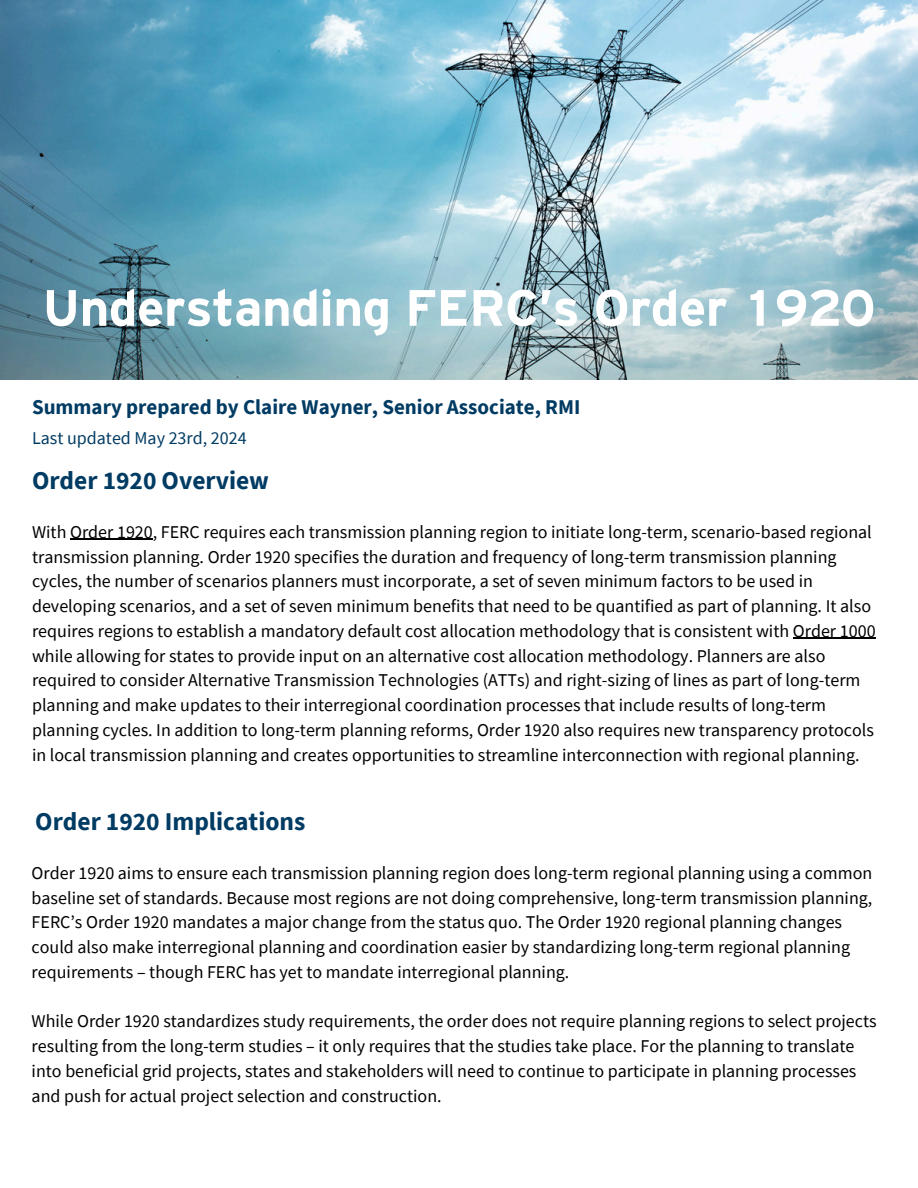
<style>
.page{position:relative;width:918px;height:1188px;background:#fff}
.page>*{position:absolute;margin:0;border:0;box-sizing:border-box;transform-origin:0 0}
.t1{font:700 51px "Interstate";letter-spacing:-.01em;color:#fff}
.t2{font:700 25.5px "Source Sans Pro";color:#003b63}
.t3{font:700 21px "Source Sans Pro";color:#003b63}
.t4{font:18px/24.8px "Source Sans Pro";color:#000}
.t5{font:18px "Source Sans Pro";color:#003b63}
</style>
<div class="page">
<img style="left:0;top:0;width:918px;height:379px">
<hr style="left:70px;top:539px;width:83px;height:1px;background:#000">
<hr style="left:793px;top:638px;width:83px;height:1px;background:#000">
<h1 class="t1" style="left:43px;top:289px;width:834px">Understanding FERC’s Order 1920</h1>
<h3 class="t3" style="left:32px;top:393px;width:550px">Summary prepared by Claire Wayner, Senior Associate, RMI</h3>
<p class="t5" style="left:32px;top:426px;width:216px">Last updated May 23rd, 2024</p>
<p class="t2" style="left:32px;top:464px;width:239px">Order 1920 Overview</p>
<p class="t4" style="left:32px;top:519px;width:845px">With Order 1920, FERC requires each transmission planning region to initiate long-term, scenario-based regional transmission planning. Order 1920 specifies the duration and frequency of long-term transmission planning cycles, the number of scenarios planners must incorporate, a set of seven minimum factors to be used in developing scenarios, and a set of seven minimum benefits that need to be quantified as part of planning. It also requires regions to establish a mandatory default cost allocation methodology that is consistent with Order 1000 while allowing for states to provide input on an alternative cost allocation methodology. Planners are also required to consider Alternative Transmission Technologies (ATTs) and right-sizing of lines as part of long-term planning and make updates to their interregional coordination processes that include results of long-term planning cycles. In addition to long-term planning reforms, Order 1920 also requires new transparency protocols in local transmission planning and creates opportunities to streamline interconnection with regional planning.</p>
<p class="t2" style="left:35px;top:805px;width:272px">Order 1920 Implications</p>
<h2 class="t4" style="left:32px;top:860px;width:842px">Order 1920 aims to ensure each transmission planning region does long-term regional planning using a common baseline set of standards. Because most regions are not doing comprehensive, long-term transmission planning, FERC’s Order 1920 mandates a major change from the status quo. The Order 1920 regional planning changes could also make interregional planning and coordination easier by standardizing long-term regional planning requirements – though FERC has yet to mandate interregional planning.</h2>
<h2 class="t4" style="left:32px;top:1009px;width:847px">While Order 1920 standardizes study requirements, the order does not require planning regions to select projects resulting from the long-term studies – it only requires that the studies take place. For the planning to translate into beneficial grid projects, states and stakeholders will need to continue to participate in planning processes and push for actual project selection and construction.</h2>
</div>
